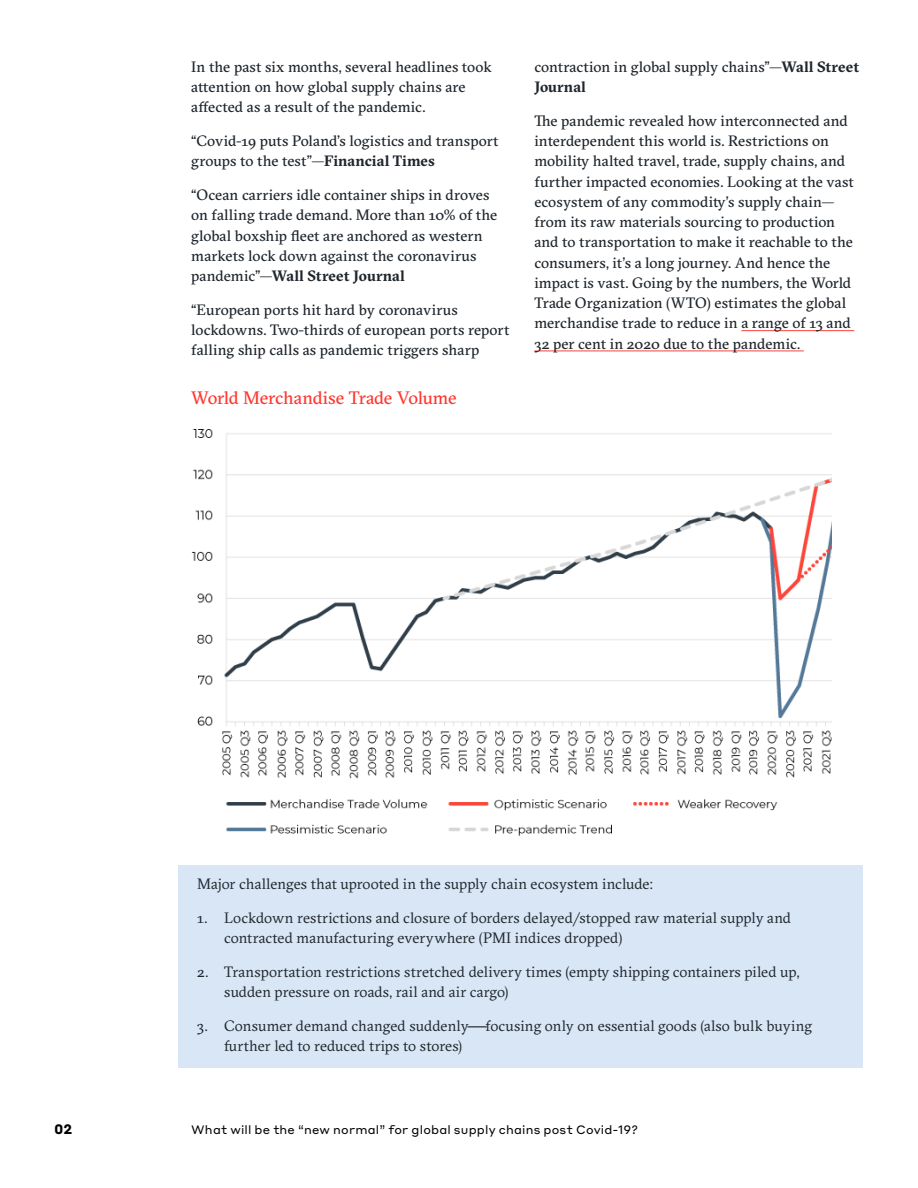
<style>
.page{position:relative;width:918px;height:1188px;background:#fff}
.page>*{position:absolute;margin:0;border:0;box-sizing:border-box;transform-origin:0 0}
.t1{font:18px "GT Sectra";letter-spacing:-.015em;color:#ff372f}
.t2{font:15px/20.2px "GT Sectra";letter-spacing:.005em;color:#1e252b}
.t3{font:15px/20.2px "GT Sectra";letter-spacing:.005em;color:#1e252b}
.t4{font:700 13.5px "Styrene A";color:#020203}
.t5{font:12px "Styrene A";letter-spacing:.015em;color:#020203}
.s1{font-weight:700}
</style>
<div class="page">
<div style="left:178px;top:865px;width:685px;height:203px;background:#d8e6f6"></div>
<hr style="left:741px;top:330px;width:113px;height:1px;background:#f9423a">
<hr style="left:534px;top:351px;width:270px;height:1px;background:#f9423a">
<img style="left:191px;top:429px;width:641px;height:407px">
<p class="t2" style="left:191px;top:57px;width:302px">In the past six months, several headlines took attention on how global supply chains are affected as a result of the pandemic.</p>
<p class="t2" style="left:191px;top:131px;width:309px">“Covid-19 puts Poland’s logistics and transport groups to the test”—<span class="s1">Financial Times</span></p>
<p class="t2" style="left:191px;top:185px;width:308px">“Ocean carriers idle container ships in droves on falling trade demand. More than 10% of the global boxship fleet are anchored as western markets lock down against the coronavirus pandemic”—<span class="s1">Wall Street Journal</span></p>
<p class="t2" style="left:191px;top:300px;width:320px">“European ports hit hard by coronavirus lockdowns. Two-thirds of european ports report falling ship calls as pandemic triggers sharp</p>
<p class="t1" style="left:191px;top:387px;width:267px">World Merchandise Trade Volume</p>
<p class="t2" style="left:534px;top:57px;width:326px">contraction in global supply chains”—<span class="s1">Wall Street<br>Journal</span></p>
<p class="t2" style="left:534px;top:111px;width:321px">The pandemic revealed how interconnected and interdependent this world is. Restrictions on mobility halted travel, trade, supply chains, and further impacted economies. Looking at the vast ecosystem of any commodity’s supply chain— from its raw materials sourcing to production and to transportation to make it reachable to the consumers, it’s a long journey. And hence the impact is vast. Going by the numbers, the World Trade Organization (WTO) estimates the global merchandise trade to reduce in a range of 13 and 32 per cent in 2020 due to the pandemic.</p>
<p class="t3" style="left:197px;top:874px;width:457px">Major challenges that uprooted in the supply chain ecosystem include:</p>
<p class="t3" style="left:224px;top:908px;width:568px;text-indent:-27px">1. Lockdown restrictions and closure of borders delayed/stopped raw material supply and contracted manufacturing everywhere (PMI indices dropped)</p>
<p class="t3" style="left:224px;top:962px;width:577px;text-indent:-27px">2. Transportation restrictions stretched delivery times (empty shipping containers piled up, sudden pressure on roads, rail and air cargo)</p>
<p class="t3" style="left:224px;top:1016px;width:589px;text-indent:-27px">3. Consumer demand changed suddenly—focusing only on essential goods (also bulk buying further led to reduced trips to stores)</p>
<p class="t4" style="left:54px;top:1118px;width:20px">02</p>
<p class="t5" style="left:191px;top:1120px;width:448px">What will be the “new normal” for global supply chains post Covid-19?</p>
</div>
